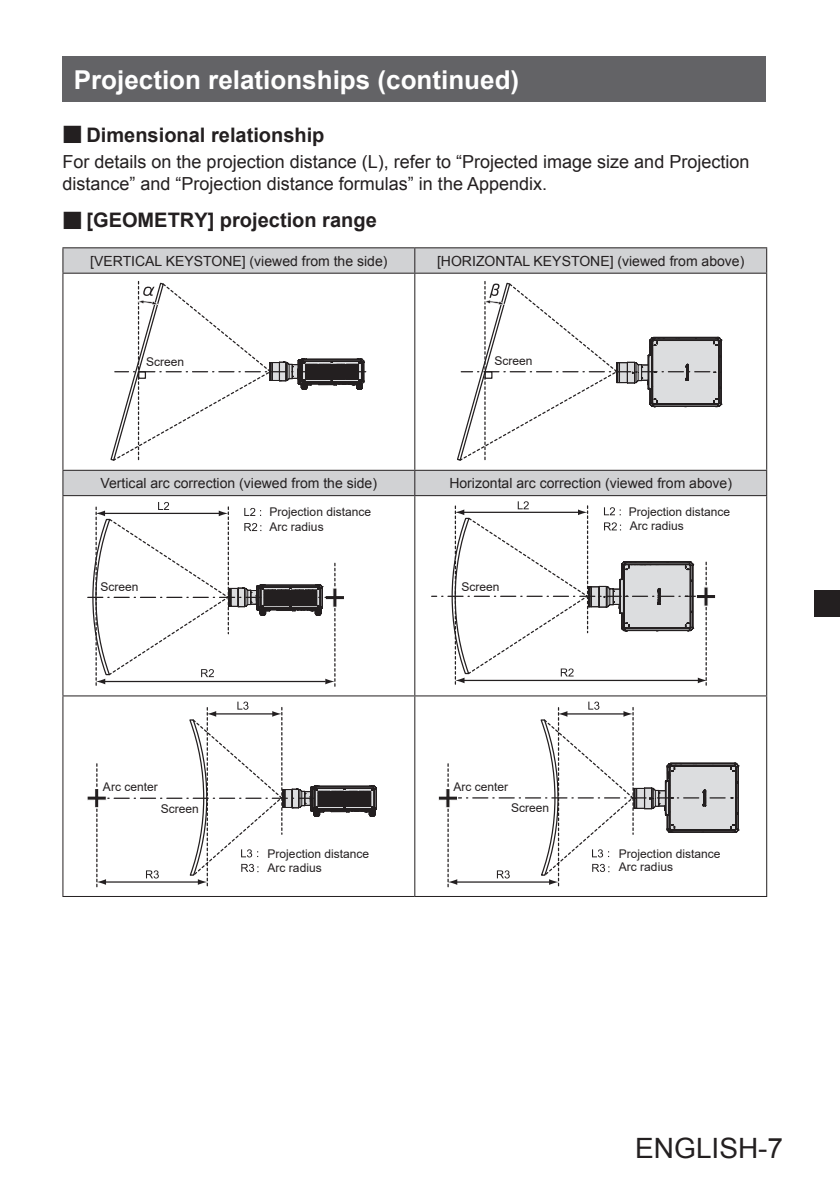
<style>
.page{position:relative;width:840px;height:1191px;background:#fff}
.page>*{position:absolute;margin:0;border:0;box-sizing:border-box;transform-origin:0 0}
.t1{font:28px "Arial";color:#231f20}
.t2{font:700 26px "Arial";color:#fff}
.t3{font:700 20px "Arial";color:#231f20}
.Body-01{font:18px/22px "Arial";color:#231f20}
.Table_Body_Center_Bo{font:14px "Arial";color:#231f20}
.t4{font:12px/14.8px "Arial";color:#231f20}
.s1{font-family:"Shin Go Pro";font-weight:500}
</style>
<div class="page">
<div style="left:813px;top:590px;width:26px;height:27px;background:#231f20"></div>
<div style="left:62px;top:57px;width:703px;height:45px;background:#636366"></div>
<svg style="left:63px;top:248px;width:702px;height:247px"></svg>
<hr style="left:414px;top:274px;width:1px;height:196px;background:#231f20">
<hr style="left:414px;top:496px;width:1px;height:199px;background:#231f20">
<hr style="left:62px;top:695px;width:352px;height:1px;background:#231f20">
<hr style="left:414px;top:695px;width:352px;height:1px;background:#231f20">
<hr style="left:414px;top:696px;width:1px;height:200px;background:#231f20">
<hr style="left:62px;top:273px;width:352px;height:1px;background:#231f20">
<svg style="left:414px;top:248px;width:1px;height:25px"></svg>
<hr style="left:414px;top:273px;width:352px;height:1px;background:#231f20">
<hr style="left:62px;top:470px;width:352px;height:1px;background:#231f20">
<hr style="left:62px;top:495px;width:352px;height:1px;background:#231f20">
<hr style="left:414px;top:470px;width:352px;height:1px;background:#231f20">
<svg style="left:414px;top:471px;width:1px;height:24px"></svg>
<hr style="left:414px;top:495px;width:352px;height:1px;background:#231f20">
<hr style="left:62px;top:247px;width:352px;height:1px;background:#231f20">
<hr style="left:414px;top:247px;width:352px;height:1px;background:#231f20">
<hr style="left:62px;top:896px;width:352px;height:1px;background:#231f20">
<hr style="left:414px;top:896px;width:352px;height:1px;background:#231f20">
<svg style="left:62px;top:248px;width:1px;height:25px"></svg>
<hr style="left:62px;top:274px;width:1px;height:196px;background:#231f20">
<svg style="left:62px;top:471px;width:1px;height:24px"></svg>
<hr style="left:62px;top:496px;width:1px;height:199px;background:#231f20">
<hr style="left:62px;top:696px;width:1px;height:200px;background:#231f20">
<svg style="left:765px;top:248px;width:1px;height:25px"></svg>
<hr style="left:765px;top:274px;width:1px;height:196px;background:#231f20">
<svg style="left:765px;top:471px;width:1px;height:24px"></svg>
<hr style="left:765px;top:496px;width:1px;height:199px;background:#231f20">
<hr style="left:765px;top:696px;width:1px;height:200px;background:#231f20">
<svg style="left:109px;top:281px;width:256px;height:181px"></svg>
<svg style="left:455px;top:281px;width:266px;height:181px"></svg>
<svg style="left:87px;top:502px;width:257px;height:185px"></svg>
<svg style="left:431px;top:501px;width:284px;height:185px"></svg>
<svg style="left:87px;top:701px;width:290px;height:187px"></svg>
<svg style="left:438px;top:701px;width:300px;height:187px"></svg>
<h2 class="t2" style="left:74px;top:62px;width:446px">Projection relationships (continued)</h2>
<p class="t3" style="left:62px;top:122px;width:263px"><span class="s1">■</span> Dimensional relationship</p>
<p class="Body-01" style="left:62px;top:150px;width:688px">For details on the projection distance (L), refer to “Projected image size and Projection distance” and “Projection distance formulas” in the Appendix.</p>
<p class="t3" style="left:62px;top:207px;width:316px"><span class="s1">■</span> [GEOMETRY] projection range</p>
<p class="Table_Body_Center_Bo" style="left:90px;top:251px;width:298px">[VERTICAL KEYSTONE] (viewed from the side)</p>
<p class="Table_Body_Center_Bo" style="left:437px;top:251px;width:309px">[HORIZONTAL KEYSTONE] (viewed from above)</p>
<p class="t4" style="left:146px;top:354px;width:40px">Screen</p>
<p class="t4" style="left:494px;top:353px;width:40px">Screen</p>
<p class="Table_Body_Center_Bo" style="left:101px;top:474px;width:278px">Vertical arc correction (viewed from the side)</p>
<p class="Table_Body_Center_Bo" style="left:449px;top:474px;width:284px">Horizontal arc correction (viewed from above)</p>
<p class="t4" style="left:269px;top:504px;width:103px">Projection distance<br>Arc radius</p>
<p class="t4" style="left:628px;top:505px;width:103px;line-height:14.2px">Projection distance<br>Arc radius</p>
<p class="t4" style="left:100px;top:580px;width:40px">Screen</p>
<p class="t4" style="left:461px;top:579px;width:40px">Screen</p>
<p class="t4" style="left:103px;top:780px;width:56px">Arc center</p>
<p class="t4" style="left:453px;top:779px;width:56px">Arc center</p>
<p class="t4" style="left:161px;top:801px;width:40px">Screen</p>
<p class="t4" style="left:510px;top:800px;width:40px">Screen</p>
<p class="t4" style="left:267px;top:846px;width:103px;line-height:14px">Projection distance<br>Arc radius</p>
<p class="t4" style="left:618px;top:847px;width:103px;line-height:13.4px">Projection distance<br>Arc radius</p>
<h1 class="t1" style="left:635px;top:1130px;width:149px">ENGLISH-7</h1>
</div>
